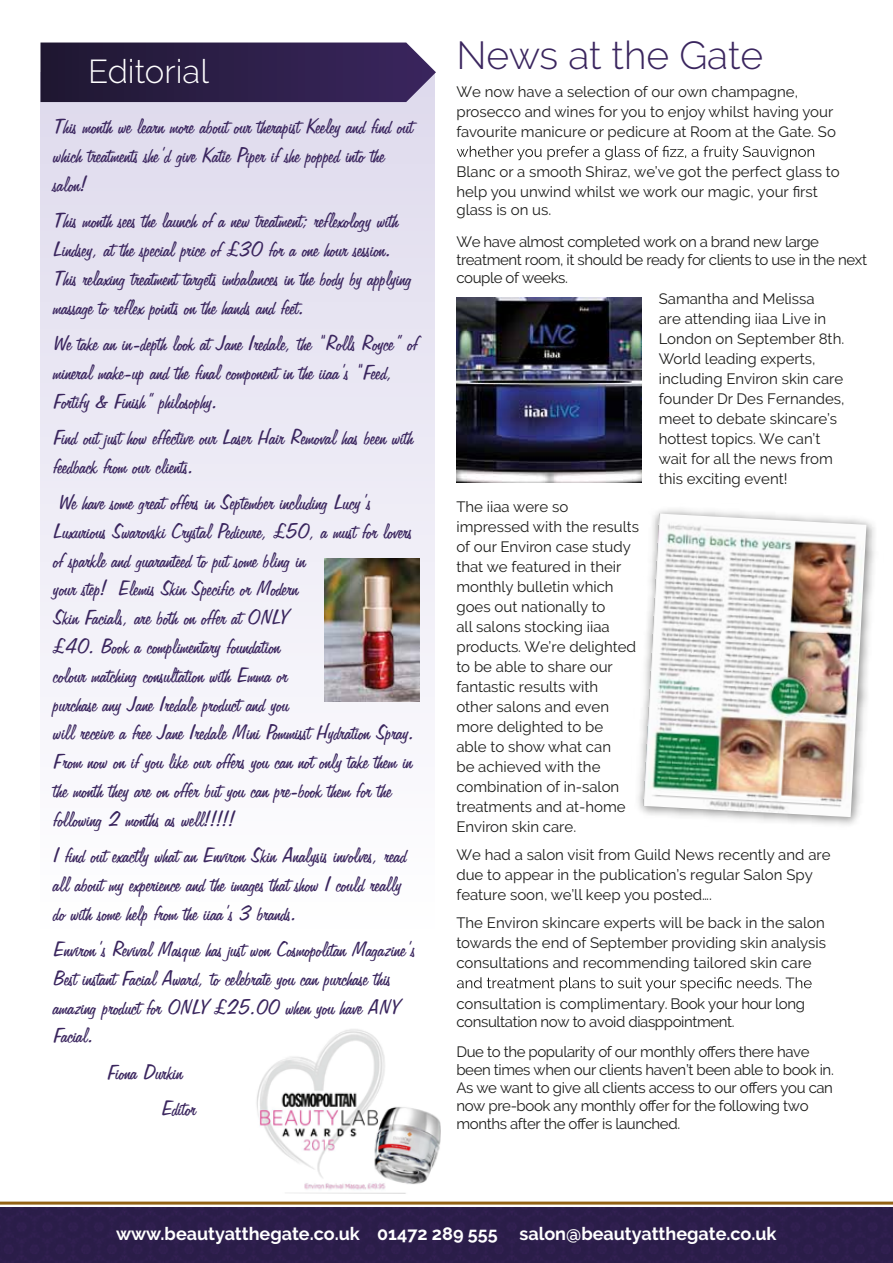
<style>
.page{position:relative;width:893px;height:1263px;background:#fff}
.page>*{position:absolute;margin:0;border:0;box-sizing:border-box;transform-origin:0 0}
.t1{font:300 39px "Raleway";color:#3a255e}
.t2{font:300 33px "Raleway";color:#fff}
.t3{font:24px/28.8px "Freehand 575";color:#3a255e}
.t4{font:700 18px "Raleway";color:#fff}
.t5{font:15px/20px "Raleway";color:#1d1d1b}
.t6{font:15px/18px "Raleway";letter-spacing:-.025em;color:#1d1d1b}
</style>
<div class="page">
<img style="left:256px;top:1029px;width:185px;height:165px">
<div style="left:0;top:1208px;width:893px;height:55px;background:#2b1e4a"></div>
<svg style="left:457px;top:146px;width:357px;height:14px"></svg>
<svg style="left:457px;top:977px;width:355px;height:14px"></svg>
<div style="left:40px;top:72px;width:395px;height:860px;background:linear-gradient(to bottom,#ded9ec,#fff)"></div>
<svg style="left:40px;top:43px;width:396px;height:59px;background:#34264e"></svg>
<hr style="left:0;top:1201px;width:893px;height:3px;background:#936214">
<img style="left:638px;top:509px;width:237px;height:316px">
<img style="left:643px;top:514px;width:223px;height:303px">
<img style="left:456px;top:298px;width:186px;height:185px">
<img style="left:324px;top:558px;width:96px;height:143px">
<h2 class="t2" style="left:88px;top:52px;width:122px">Editorial</h2>
<p class="t3" style="left:54px;top:112px;width:361px">This month we learn more about our therapist Keeley and find out which treatments she’d give Katie Piper if she popped into the salon!</p>
<p class="t3" style="left:54px;top:206px;width:360px">This month sees the launch of a new treatment; reflexology with Lindsey, at the special price of £30 for a one hour session.<br>This relaxing treatment targets imbalances in the body by applying massage to reflex points on the hands and feet.</p>
<p class="t3" style="left:54px;top:329px;width:366px">We take an in-depth look at Jane Iredale, the “Rolls Royce” of mineral make-up and the final component in the iiaa’s “Feed,<br>Fortify &amp; Finish” philosophy.</p>
<p class="t3" style="left:54px;top:423px;width:361px">Find out just how effective our Laser Hair Removal has been with feedback from our clients.</p>
<p class="t3" style="left:54px;top:488px;width:363px">We have some great offers in September including Lucy’s Luxurious Swarovski Crystal Pedicure, £50, a must for lovers of sparkle and guaranteed to put some bling in<br>your step! Elemis Skin Specific or Modern<br>Skin Facials, are both on offer at ONLY<br>£40. Book a complimentary foundation<br>colour matching consultation with Emma or<br>purchase any Jane Iredale product and you<br>will receive a free Jane Iredale Mini Pommisst Hydration Spray.<br>From now on if you like our offers you can not only take them in the month they are on offer but you can pre-book them for the following 2 months as well!!!!!</p>
<p class="t3" style="left:54px;top:841px;width:355px">I find out exactly what an Environ Skin Analysis involves, read all about my experience and the images that show I could really do with some help from the iiaa’s 3 brands.</p>
<p class="t3" style="left:54px;top:935px;width:364px">Environ’s Revival Masque has just won Cosmopolitan Magazine’s Best instant Facial Award, to celebrate you can purchase this amazing product for ONLY £25.00 when you have ANY Facial.</p>
<p class="t3" style="left:162px;top:1054px;width:36px;line-height:36.3px;text-indent:-54px">Fiona Durkin<br>Editor</p>
<h1 class="t1" style="left:456px;top:32px;width:308px">News at the Gate</h1>
<p class="t5" style="left:456px;top:82px;width:381px">We now have a selection of our own champagne, prosecco and wines for you to enjoy whilst having your favourite manicure or pedicure at Room at the Gate. So</p>
<p class="t5" style="left:456px;top:162px;width:385px">Blanc or a smooth Shiraz, we’ve got the perfect glass to help you unwind whilst we work our magic, your first</p>
<p class="t5" style="left:456px;top:199px;width:96px">glass is on us.</p>
<p class="t6" style="left:456px;top:232px;width:412px">We have almost completed work on a brand new large treatment room, it should be ready for clients to use in the next couple of weeks.</p>
<p class="t5" style="left:659px;top:289px;width:187px">Samantha and Melissa<br>are attending iiaa Live in<br>London on September 8th.<br>World leading experts, including Environ skin care founder Dr Des Fernandes, meet to debate skincare’s hottest topics. We can’t wait for all the news from this exciting event!</p>
<p class="t5" style="left:456px;top:497px;width:184px">The iiaa were so impressed with the results of our Environ case study that we featured in their monthly bulletin which goes out nationally to<br>all salons stocking iiaa products. We’re delighted to be able to share our fantastic results with<br>other salons and even more delighted to be<br>able to show what can<br>be achieved with the combination of in-salon treatments and at-home<br>Environ skin care.</p>
<p class="t5" style="left:456px;top:845px;width:376px">We had a salon visit from Guild News recently and are due to appear in the publication’s regular Salon Spy feature soon, we’ll keep you posted….</p>
<p class="t5" style="left:456px;top:913px;width:371px;text-align:justify">The Environ skincare experts will be back in the salon towards the end of September providing skin analysis consultations and recommending tailored skin care</p>
<p class="t6" style="left:456px;top:994px;width:350px">consultation is complimentary. Book your hour long consultation now to avoid diasppointment.</p>
<p class="t6" style="left:456px;top:1042px;width:379px">Due to the popularity of our monthly offers there have been times when our clients haven’t been able to book in.<br>As we want to give all clients access to our offers you can now pre-book any monthly offer for the following two months after the offer is launched.</p>
<p class="t4" style="left:116px;top:1223px;width:662px">www.beautyatthegate.co.uk 01472 289 555 salon@beautyatthegate.co.uk</p>
</div>
